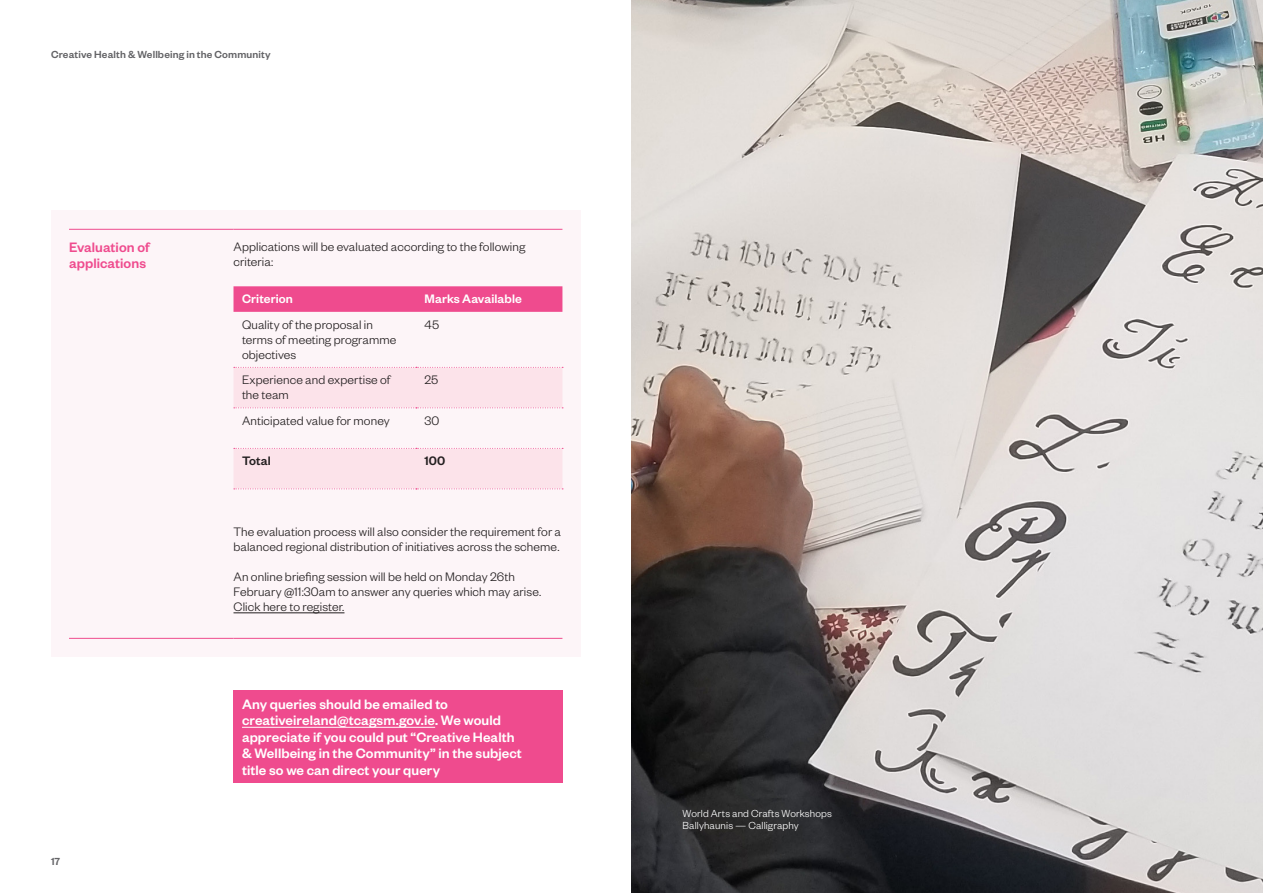
<style>
.page{position:relative;width:1263px;height:893px;background:#fff}
.page>*{position:absolute;margin:0;border:0;box-sizing:border-box;transform-origin:0 0}
.Body{font:500 15px/16.5px "Founders Grotesk";letter-spacing:.005em;color:#fff}
.Body-2{font:500 15px/16.5px "Founders Grotesk";letter-spacing:.005em;color:#ef4b8e}
.Body-3{font:300 13.5px/15px "Founders Grotesk";letter-spacing:.005em;color:#231f20}
.Body-4{font:500 13.5px "Founders Grotesk";letter-spacing:.005em;color:#fff}
.Body-5{font:500 13.5px "Founders Grotesk";letter-spacing:.01em;color:#231f20}
.t1{font:300 11.25px/12px "Founders Grotesk";letter-spacing:.015em;color:#fff}
.t2{font:500 11.25px "Founders Grotesk";letter-spacing:.015em;color:#636366}
</style>
<div class="page">
<div style="left:51px;top:211px;width:529px;height:446px;background:#fdf5f8"></div>
<hr style="left:69px;top:229px;width:164px;height:1px;background:#ef4b8e">
<hr style="left:233px;top:229px;width:329px;height:1px;background:#ef4b8e">
<hr style="left:69px;top:638px;width:164px;height:1px;background:#ef4b8e">
<hr style="left:233px;top:638px;width:329px;height:1px;background:#ef4b8e">
<hr style="left:233px;top:612px;width:111px;height:1px;background:#231f20">
<svg style="left:233px;top:286px;width:329px;height:26px;background:#ef4e90"></svg>
<svg style="left:233px;top:367px;width:330px;height:122px"></svg>
<img style="left:631px;top:0;width:632px;height:893px">
<div style="left:233px;top:691px;width:330px;height:92px;background:#ef4b8e"></div>
<hr style="left:242px;top:727px;width:193px;height:1px;background:#fff">
<p class="t2" style="left:51px;top:47px;width:221px">Creative Health &amp; Wellbeing in the Community</p>
<p class="Body-2" style="left:69px;top:238px;width:82px">Evaluation of applications</p>
<p class="Body-3" style="left:233px;top:238px;width:293px">Applications will be evaluated according to the following criteria:</p>
<p class="Body-4" style="left:242px;top:291px;width:52px">Criterion</p>
<p class="Body-4" style="left:424px;top:291px;width:99px">Marks Aavailable</p>
<p class="Body-3" style="left:242px;top:316px;width:156px">Quality of the proposal in terms of meeting programme objectives</p>
<p class="Body-3" style="left:424px;top:316px;width:16px">45</p>
<p class="Body-3" style="left:242px;top:372px;width:150px">Experience and expertise of the team</p>
<p class="Body-3" style="left:424px;top:372px;width:15px">25</p>
<p class="Body-3" style="left:242px;top:412px;width:149px">Anticipated value for money</p>
<p class="Body-3" style="left:424px;top:412px;width:16px">30</p>
<p class="Body-5" style="left:242px;top:453px;width:30px">Total</p>
<p class="Body-5" style="left:424px;top:453px;width:22px">100</p>
<p class="Body-3" style="left:233px;top:523px;width:329px">The evaluation process will also consider the requirement for a balanced regional distribution of initiatives across the scheme.</p>
<p class="Body-3" style="left:233px;top:568px;width:309px">An online briefing session will be held on Monday 26th<br>February @11:30am to answer any queries which may arise.<br>Click here to register.</p>
<p class="t2" style="left:51px;top:854px;width:11px">17</p>
<p class="Body" style="left:242px;top:695px;width:281px">Any queries should be emailed to creativeireland@tcagsm.gov.ie. We would appreciate if you could put “Creative Health &amp; Wellbeing in the Community” in the subject title so we can direct your query</p>
<p class="t1" style="left:682px;top:807px;width:151px">World Arts and Crafts Workshops<br>Ballyhaunis — Calligraphy</p>
</div>
